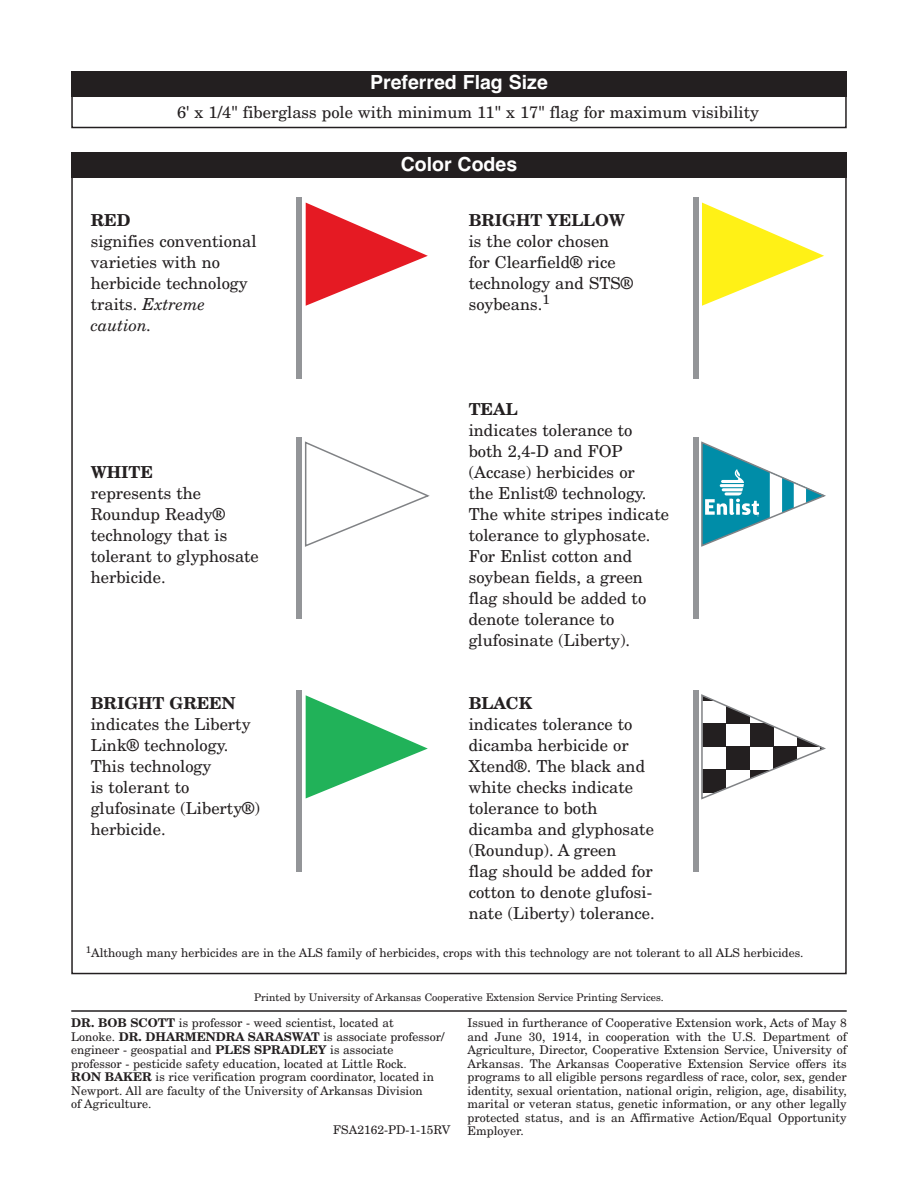
<style>
.page{position:relative;width:918px;height:1188px;background:#fff}
.page>*{position:absolute;margin:0;border:0;box-sizing:border-box;transform-origin:0 0}
.t1{font:700 19.5px "Helvetica";color:#fff}
.t2{font:16.5px/21px "New Century Schlbk";color:#231f20}
.t3{font:700 16.5px "New Century Schlbk";color:#231f20}
.t4{font:12px/13.5px "New Century Schlbk";color:#231f20}
.t5{font:10.5px "New Century Schlbk";color:#231f20}
.s1{font-style:italic}
.s2{font-weight:700}
</style>
<div class="page">
<hr style="left:71px;top:1010px;width:776px;height:2px;background:#231f20">
<div style="left:296px;top:437px;width:6px;height:182px;background:#939598"></div>
<div style="left:71px;top:152px;width:776px;height:26px;background:#231f20"></div>
<div style="left:296px;top:690px;width:6px;height:182px;background:#939598"></div>
<div style="left:693px;top:197px;width:6px;height:182px;background:#939598"></div>
<div style="left:693px;top:437px;width:6px;height:182px;background:#939598"></div>
<div style="left:693px;top:690px;width:5px;height:182px;background:#939598"></div>
<div style="left:71px;top:96px;width:776px;height:32px;border:2px solid #231f20"></div>
<div style="left:71px;top:71px;width:776px;height:25px;background:#231f20"></div>
<div style="left:296px;top:197px;width:6px;height:182px;background:#939598"></div>
<svg style="left:306px;top:203px;width:122px;height:103px"></svg>
<svg style="left:305px;top:441px;width:125px;height:106px"></svg>
<svg style="left:306px;top:695px;width:122px;height:103px"></svg>
<svg style="left:702px;top:203px;width:122px;height:103px"></svg>
<svg style="left:701px;top:441px;width:125px;height:106px"></svg>
<svg style="left:701px;top:694px;width:125px;height:106px"></svg>
<h2 class="t1" style="left:370px;top:71px;width:179px">Preferred Flag Size</h2>
<p class="t2" style="left:177px;top:103px;width:584px">6' x 1/4" fiberglass pole with minimum 11" x 17" flag for maximum visibility</p>
<h2 class="t1" style="left:401px;top:152px;width:118px">Color Codes</h2>
<h3 class="t3" style="left:91px;top:214px;width:41px">RED</h3>
<p class="t2" style="left:91px;top:232px;width:167px">signifies conventional varieties with no herbicide technology traits. <span class="s1">Extreme caution.</span></p>
<h3 class="t3" style="left:91px;top:466px;width:64px">WHITE</h3>
<p class="t2" style="left:91px;top:484px;width:170px">represents the<br>Roundup Ready® technology that is tolerant to glyphosate herbicide.</p>
<h3 class="t3" style="left:469px;top:214px;width:158px">BRIGHT YELLOW</h3>
<p class="t2" style="left:469px;top:232px;width:166px">is the color chosen for Clearfield® rice technology and STS® soybeans.<sup>1</sup></p>
<h3 class="t3" style="left:469px;top:403px;width:50px">TEAL</h3>
<p class="t2" style="left:469px;top:421px;width:202px">indicates tolerance to both 2,4-D and FOP (Accase) herbicides or<br>the Enlist® technology.<br>The white stripes indicate tolerance to glyphosate.<br>For Enlist cotton and soybean fields, a green flag should be added to denote tolerance to glufosinate (Liberty).</p>
<h3 class="t3" style="left:91px;top:697px;width:146px">BRIGHT GREEN</h3>
<p class="t2" style="left:91px;top:715px;width:171px">indicates the Liberty<br>Link® technology.<br>This technology<br>is tolerant to glufosinate (Liberty®) herbicide.</p>
<h3 class="t3" style="left:469px;top:697px;width:65px">BLACK</h3>
<p class="t2" style="left:469px;top:715px;width:188px">indicates tolerance to dicamba herbicide or<br>Xtend®. The black and white checks indicate tolerance to both dicamba and glyphosate (Roundup). A green<br>flag should be added for cotton to denote glufosi&shy;nate (Liberty) tolerance.</p>
<h4 class="t4" style="left:86px;top:947px;width:719px"><sup>1</sup>Although many herbicides are in the ALS family of herbicides, crops with this technology are not tolerant to all ALS herbicides.</h4>
<h5 class="t5" style="left:254px;top:994px;width:411px">Printed by University of Arkansas Cooperative Extension Service Printing Services.</h5>
<p class="t4" style="left:71px;top:1017px;width:375px"><span class="s2">DR. BOB SCOTT</span> is professor - weed scientist, located at<br>Lonoke. <span class="s2">DR. DHARMENDRA SARASWAT</span> is associate professor/ engineer - geospatial and <span class="s2">PLES SPRADLEY</span> is associate professor - pesticide safety education, located at Little Rock.<br><span class="s2">RON BAKER</span> is rice verification program coordinator, located in Newport. All are faculty of the University of Arkansas Division<br>of Agriculture.</p>
<p class="t4" style="left:468px;top:1017px;width:381px;text-align:justify">Issued in furtherance of Cooperative Extension work, Acts of May 8 and June 30, 1914, in cooperation with the U.S. Department of Agriculture, Director, Cooperative Extension Service, University of Arkansas. The Arkansas Cooperative Extension Service offers its programs to all eligible persons regardless of race, color, sex, gender identity, sexual orientation, national origin, religion, age, disability, marital or veteran status, genetic information, or any other legally protected status, and is an Affirmative Action/Equal Opportunity</p>
<h6 class="t4" style="left:333px;top:1124px;width:119px">FSA2162-PD-1-15RV</h6>
<p class="t4" style="left:468px;top:1125px;width:58px">Employer.</p>
</div>
